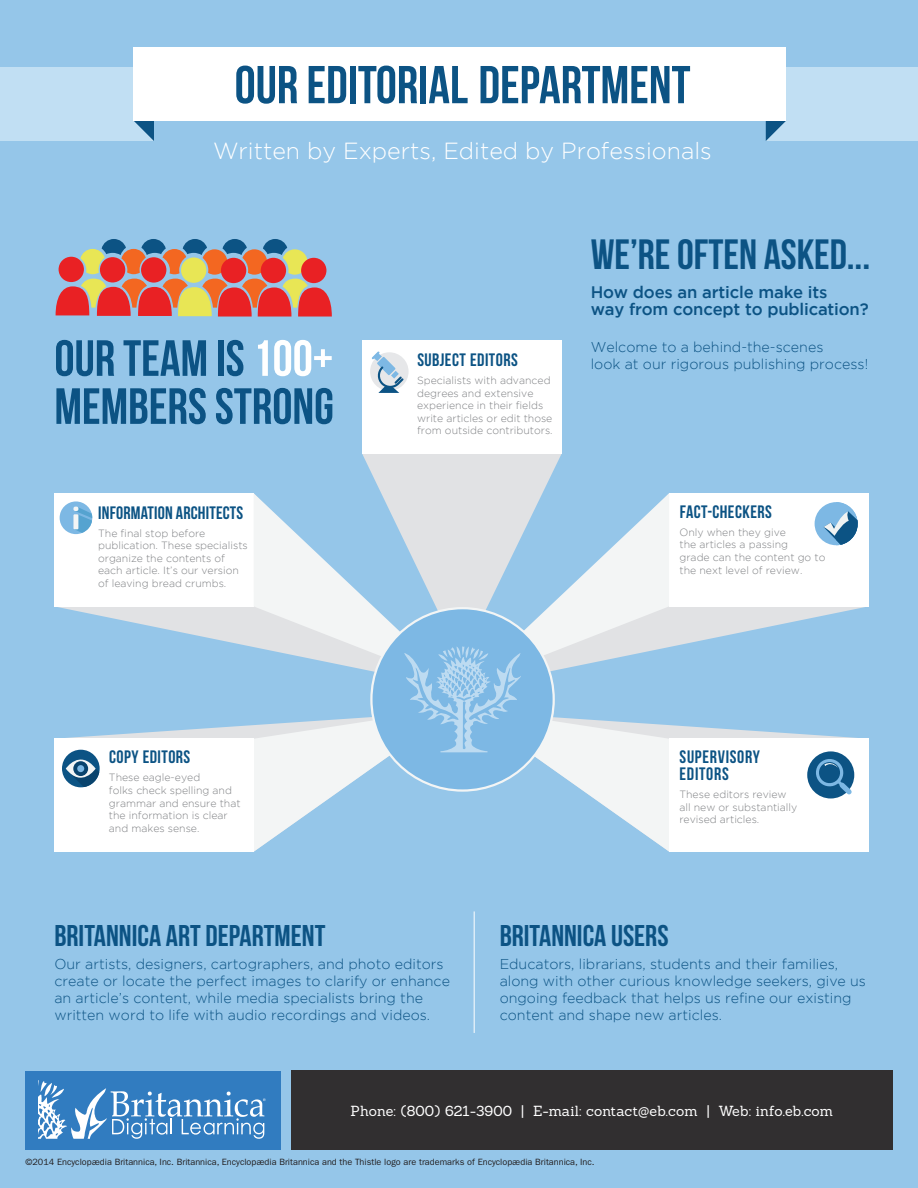
<style>
.page{position:relative;width:918px;height:1188px;background:#95c6e9}
.page>*{position:absolute;margin:0;border:0;box-sizing:border-box;transform-origin:0 0}
.t1{font:53.25px "Bebas Neue";color:#0c5384}
.t2{font:50.85px/48px "Bebas Neue";color:#0c5384}
.t3{font:42.3px "Bebas Neue";color:#0c5384}
.t4{font:30px "Bebas Neue";color:#0c5384}
.t5{font:300 23.25px "Gotham";color:#fff}
.t6{font:18px/17.1px "Bebas Neue";letter-spacing:.025em;color:#0c5384}
.t7{font:500 16.65px/16.5px "Gotham";letter-spacing:-.01em;color:#0c5384}
.t8{font:300 14.25px/17.1px "Gotham";color:#0c5384}
.t9{font:14.25px "Sanchez";letter-spacing:.01em;color:#fff}
.t10{font:300 10.5px/12.6px "Gotham";color:#808285}
.t11{font:9.15px "ITC Franklin Gothic Std";color:#231f20}
.s1{color:#fff}
</style>
<div class="page">
<div style="left:0;top:67px;width:154px;height:74px;background:#c1dff3"></div>
<div style="left:766px;top:67px;width:152px;height:74px;background:#c1dff3"></div>
<svg style="left:134px;top:121px;width:20px;height:20px"></svg>
<svg style="left:766px;top:121px;width:20px;height:20px"></svg>
<div style="left:133px;top:47px;width:653px;height:74px;background:#fff"></div>
<hr style="left:474px;top:911px;width:1px;height:122px;background:#fff">
<svg style="left:669px;top:725px;width:187px;height:13px"></svg>
<div style="left:669px;top:738px;width:199px;height:114px;background:#fff"></div>
<svg style="left:54px;top:606px;width:200px;height:41px"></svg>
<svg style="left:669px;top:606px;width:199px;height:41px"></svg>
<div style="left:54px;top:493px;width:200px;height:113px;background:#fff"></div>
<svg style="left:67px;top:725px;width:187px;height:13px"></svg>
<div style="left:55px;top:738px;width:199px;height:114px;background:#fff"></div>
<div style="left:807px;top:751px;width:47px;height:47px;background:#0c5384;border-radius:50%"></div>
<div style="left:362px;top:340px;width:200px;height:114px;background:#fff"></div>
<div style="left:370px;top:352px;width:39px;height:39px;background:#e6e7e9;border-radius:50%"></div>
<svg style="left:372px;top:351px;width:32px;height:42px"></svg>
<div style="left:60px;top:501px;width:32px;height:33px;background:#7db8e4;border-radius:50%"></div>
<svg style="left:73px;top:507px;width:19px;height:26px"></svg>
<div style="left:62px;top:750px;width:38px;height:37px;background:#0c5384;border-radius:50%"></div>
<svg style="left:66px;top:749px;width:33px;height:39px"></svg>
<div style="left:77px;top:765px;width:7px;height:7px;background:#7db8e4;border-radius:50%"></div>
<svg style="left:56px;top:239px;width:276px;height:78px"></svg>
<svg style="left:815px;top:758px;width:37px;height:37px"></svg>
<div style="left:669px;top:493px;width:199px;height:113px;background:#fff"></div>
<div style="left:815px;top:502px;width:43px;height:43px;background:#7db8e4;border-radius:50%"></div>
<svg style="left:824px;top:502px;width:34px;height:43px"></svg>
<svg style="left:254px;top:454px;width:415px;height:398px"></svg>
<div style="left:291px;top:1071px;width:601px;height:79px;background:#312f30"></div>
<div style="left:26px;top:1071px;width:255px;height:79px;background:#317cc0"></div>
<svg style="left:38px;top:1080px;width:228px;height:59px"></svg>
<h1 class="t1" style="left:235px;top:56px;width:457px">OUR EDITORIAL DEPARTMENT</h1>
<h3 class="t5" style="left:213px;top:139px;width:500px">Written by Experts, Edited by Professionals</h3>
<h2 class="t2" style="left:54px;top:334px;width:281px">OUR TEAM IS <span class="s1">100+<br></span>MEMBERS STRONG</h2>
<h3 class="t6" style="left:98px;top:504px;width:146px">INFORMATION ARCHITECTS</h3>
<p class="t10" style="left:98px;top:527px;width:151px">The final stop before publication. These specialists organize the contents of each article. It’s our version of leaving bread crumbs.</p>
<h3 class="t6" style="left:109px;top:748px;width:83px">COPY EDITORS</h3>
<p class="t10" style="left:109px;top:771px;width:133px">These eagle-eyed<br>folks check spelling and grammar and ensure that the information is clear and makes sense.</p>
<h3 class="t6" style="left:417px;top:351px;width:102px">SUBJECT EDITORS</h3>
<p class="t10" style="left:417px;top:374px;width:137px">Specialists with advanced degrees and extensive experience in their fields write articles or edit those from outside contributors.</p>
<h3 class="t3" style="left:591px;top:232px;width:281px">WE’RE OFTEN ASKED...</h3>
<h3 class="t7" style="left:591px;top:284px;width:280px">How does an article make its<br>way from concept to publication?</h3>
<h3 class="t8" style="left:591px;top:338px;width:279px">Welcome to a behind-the-scenes<br>look at our rigorous publishing process!</h3>
<h3 class="t6" style="left:680px;top:503px;width:94px">FACT-CHECKERS</h3>
<p class="t10" style="left:680px;top:526px;width:147px">Only when they give<br>the articles a passing<br>grade can the content go to the next level of review.</p>
<h3 class="t6" style="left:680px;top:748px;width:82px">SUPERVISORY<br>EDITORS</h3>
<p class="t10" style="left:679px;top:788px;width:119px">These editors review all new or substantially revised articles.</p>
<h3 class="t4" style="left:54px;top:919px;width:272px">BRITANNICA ART DEPARTMENT</h3>
<h3 class="t8" style="left:54px;top:955px;width:397px">Our artists, designers, cartographers, and photo editors create or locate the perfect images to clarify or enhance an article’s content, while media specialists bring the written word to life with audio recordings and videos.</h3>
<h3 class="t4" style="left:500px;top:919px;width:170px">BRITANNICA USERS</h3>
<h3 class="t8" style="left:500px;top:955px;width:368px">Educators, librarians, students and their families, along with other curious knowledge seekers, give us ongoing feedback that helps us refine our existing content and shape new articles.</h3>
<h3 class="t9" style="left:351px;top:1101px;width:484px">Phone: (800) 621-3900 | E-mail: contact@eb.com | Web: info.eb.com</h3>
<p class="t11" style="left:26px;top:1157px;width:571px">©2014 Encyclopædia Britannica, Inc. Britannica, Encyclopædia Britannica and the Thistle logo are trademarks of Encyclopædia Britannica, Inc.</p>
</div>
